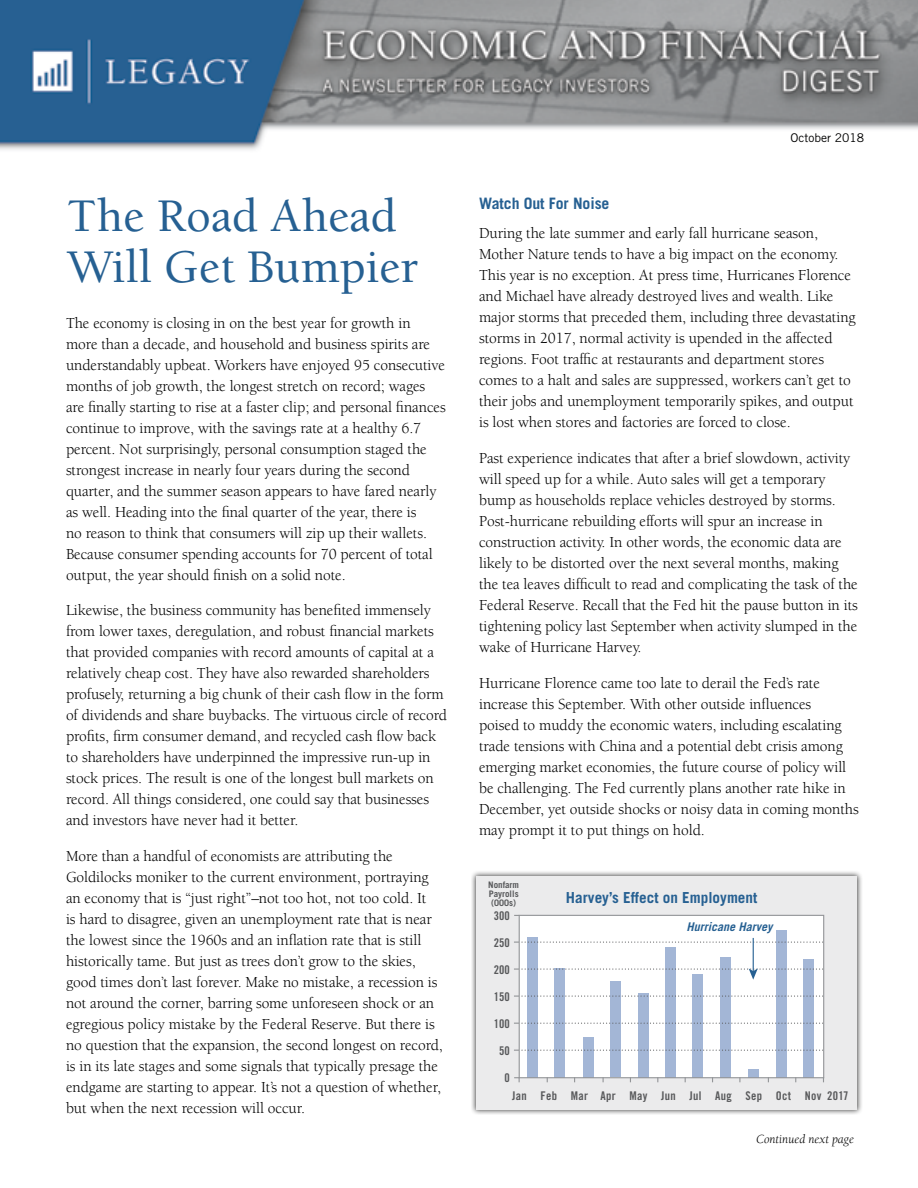
<style>
.page{position:relative;width:918px;height:1188px;background:#fff}
.page>*{position:absolute;margin:0;border:0;box-sizing:border-box;transform-origin:0 0}
.t1{font:500 48px/51px "Berkeley Std";color:#266092}
.t2{font:15.75px/21px "Berkeley Std";letter-spacing:-.005em;color:#000}
.t3{font:700 15.75px "Trade Gothic";letter-spacing:-.005em;color:#266092}
.t4{font:700 15.15px "Trade Gothic";color:#266092}
.t5{font:italic 12.75px "Berkeley Std";color:#000}
.t6{font:12px "Trade Gothic Bold Cond Twenty";letter-spacing:.025em;color:#58595b}
.t7{font:italic 700 12px "Trade Gothic";color:#266092}
.t8{font:12px "Trade Gothic";color:#000}
.t9{font:700 9px/9px "Trade Gothic";color:#58595b;text-align:justify}
</style>
<div class="page">
<img style="left:0;top:0;width:918px;height:150px">
<div style="left:471px;top:870px;width:392px;height:245px;background:#000;opacity:.75"></div>
<div style="left:476px;top:876px;width:381px;height:234px;background:#ebebec"></div>
<div style="left:519px;top:915px;width:305px;height:163px;background:#fff"></div>
<svg style="left:514px;top:1077px;width:6px;height:5px"></svg>
<div style="left:527px;top:937px;width:11px;height:140px;background:#a3b6d6"></div>
<div style="left:555px;top:968px;width:10px;height:109px;background:#a3b6d6"></div>
<div style="left:583px;top:1037px;width:10px;height:40px;background:#a3b6d6"></div>
<div style="left:611px;top:982px;width:10px;height:95px;background:#a3b6d6"></div>
<div style="left:638px;top:993px;width:11px;height:84px;background:#a3b6d6"></div>
<div style="left:665px;top:947px;width:11px;height:130px;background:#a3b6d6"></div>
<div style="left:693px;top:974px;width:10px;height:103px;background:#a3b6d6"></div>
<div style="left:720px;top:957px;width:10px;height:120px;background:#a3b6d6"></div>
<div style="left:776px;top:930px;width:10px;height:147px;background:#a3b6d6"></div>
<div style="left:748px;top:1069px;width:10px;height:8px;background:#a3b6d6"></div>
<div style="left:803px;top:959px;width:11px;height:118px;background:#a3b6d6"></div>
<svg style="left:514px;top:942px;width:306px;height:1px"></svg>
<svg style="left:514px;top:996px;width:306px;height:1px"></svg>
<svg style="left:514px;top:1023px;width:306px;height:1px"></svg>
<svg style="left:514px;top:1050px;width:306px;height:1px"></svg>
<div style="left:519px;top:915px;width:305px;height:163px;border:1px solid #939598"></div>
<hr style="left:753px;top:938px;width:1px;height:34px;background:#266092">
<svg style="left:514px;top:968px;width:309px;height:12px"></svg>
<h1 class="t1" style="left:67px;top:191px;width:353px">The Road Ahead<br>Will Get Bumpier</h1>
<p class="t2" style="left:66px;top:312px;width:381px">The economy is closing in on the best year for growth in more than a decade, and household and business spirits are understandably upbeat. Workers have enjoyed 95 consecutive months of job growth, the longest stretch on record; wages are finally starting to rise at a faster clip; and personal finances continue to improve, with the savings rate at a healthy 6.7 percent. Not surprisingly, personal consumption staged the strongest increase in nearly four years during the second quarter, and the summer season appears to have fared nearly as well. Heading into the final quarter of the year, there is<br>no reason to think that consumers will zip up their wallets.<br>Because consumer spending accounts for 70 percent of total output, the year should finish on a solid note.</p>
<p class="t2" style="left:66px;top:600px;width:383px">Likewise, the business community has benefited immensely from lower taxes, deregulation, and robust financial markets that provided companies with record amounts of capital at a relatively cheap cost. They have also rewarded shareholders profusely, returning a big chunk of their cash flow in the form of dividends and share buybacks. The virtuous circle of record profits, firm consumer demand, and recycled cash flow back to shareholders have underpinned the impressive run-up in stock prices. The result is one of the longest bull markets on record. All things considered, one could say that businesses and investors have never had it better.</p>
<p class="t2" style="left:66px;top:846px;width:378px">More than a handful of economists are attributing the Goldilocks moniker to the current environment, portraying an economy that is “just right”–not too hot, not too cold. It<br>is hard to disagree, given an unemployment rate that is near the lowest since the 1960s and an inflation rate that is still historically tame. But just as trees don’t grow to the skies, good times don’t last forever. Make no mistake, a recession is not around the corner, barring some unforeseen shock or an egregious policy mistake by the Federal Reserve. But there is no question that the expansion, the second longest on record, is in its late stages and some signals that typically presage the endgame are starting to appear. It’s not a question of whether, but when the next recession will occur.</p>
<p class="t8" style="left:790px;top:130px;width:75px">October 2018</p>
<p class="t3" style="left:479px;top:194px;width:132px">Watch Out For Noise</p>
<p class="t2" style="left:479px;top:223px;width:378px">During the late summer and early fall hurricane season, Mother Nature tends to have a big impact on the economy.<br>This year is no exception. At press time, Hurricanes Florence and Michael have already destroyed lives and wealth. Like major storms that preceded them, including three devastating storms in 2017, normal activity is upended in the affected regions. Foot traffic at restaurants and department stores comes to a halt and sales are suppressed, workers can’t get to their jobs and unemployment temporarily spikes, and output is lost when stores and factories are forced to close.</p>
<p class="t2" style="left:479px;top:448px;width:380px">Past experience indicates that after a brief slowdown, activity will speed up for a while. Auto sales will get a temporary bump as households replace vehicles destroyed by storms.<br>Post-hurricane rebuilding efforts will spur an increase in construction activity. In other words, the economic data are likely to be distorted over the next several months, making the tea leaves difficult to read and complicating the task of the Federal Reserve. Recall that the Fed hit the pause button in its tightening policy last September when activity slumped in the wake of Hurricane Harvey.</p>
<p class="t2" style="left:479px;top:673px;width:381px">Hurricane Florence came too late to derail the Fed’s rate increase this September. With other outside influences<br>poised to muddy the economic waters, including escalating trade tensions with China and a potential debt crisis among emerging market economies, the future course of policy will be challenging. The Fed currently plans another rate hike in December, yet outside shocks or noisy data in coming months may prompt it to put things on hold.</p>
<p class="t9" style="left:488px;top:880px;width:32px">Nonfarm Payrolls (000s)</p>
<p class="t6" style="left:494px;top:909px;width:17px">300</p>
<p class="t6" style="left:494px;top:936px;width:17px">250</p>
<p class="t6" style="left:494px;top:963px;width:17px">200</p>
<p class="t6" style="left:494px;top:990px;width:17px">150</p>
<p class="t6" style="left:494px;top:1017px;width:17px">100</p>
<p class="t6" style="left:499px;top:1044px;width:12px">50</p>
<p class="t6" style="left:504px;top:1071px;width:7px">0</p>
<p class="t4" style="left:566px;top:888px;width:193px">Harvey’s Effect on Employment</p>
<p class="t7" style="left:687px;top:920px;width:87px">Hurricane Harvey</p>
<p class="t6" style="left:512px;top:1088px;width:338px">Jan Feb Mar Apr May Jun Jul Aug Sep Oct Nov 2017</p>
<p class="t5" style="left:756px;top:1132px;width:99px">Continued next page</p>
</div>
